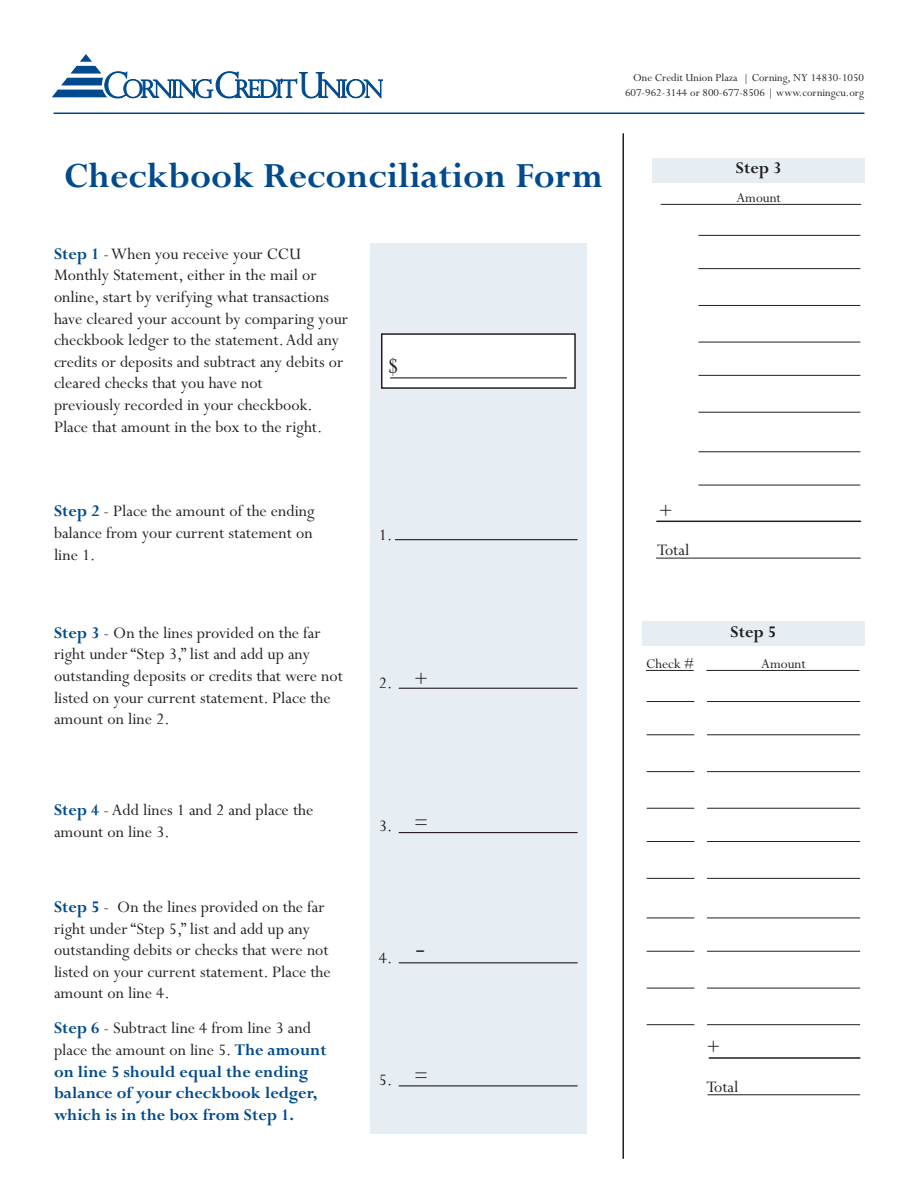
<style>
.page{position:relative;width:918px;height:1188px;background:#fff}
.page>*{position:absolute;margin:0;border:0;box-sizing:border-box;transform-origin:0 0}
.t1{font:700 39px "Perpetua Std";color:#004a8d}
.t2{font:39px "Perpetua Std";color:#231f20}
.t3{font:28.5px "Perpetua Std";color:#231f20}
.t4{font:21px "Perpetua Std";color:#231f20}
.t5{font:18px/21.6px "Perpetua Std";color:#231f20}
.t6{font:700 18px/21.6px "Perpetua Std";color:#004a8d}
.t7{font:700 18px "Perpetua Std";color:#231f20}
.t8{font:15px "Perpetua Std";color:#231f20}
.t9{font:12px/15px "Perpetua Std";color:#231f20;text-align:right}
.s1{font-weight:700;color:#004a8d}
.s2{font-weight:400;color:#231f20}
</style>
<div class="page">
<div style="left:370px;top:243px;width:216px;height:891px;background:#e6edf3"></div>
<svg style="left:52px;top:54px;width:331px;height:44px"></svg>
<hr style="left:54px;top:112px;width:810px;height:2px;background:#004a8d">
<div style="left:382px;top:334px;width:193px;height:54px;background:#fff"></div>
<div style="left:381px;top:333px;width:195px;height:56px;border:2px solid #231f20"></div>
<hr style="left:390px;top:377px;width:177px;height:1px;background:#231f20">
<hr style="left:395px;top:539px;width:182px;height:1px;background:#231f20">
<hr style="left:399px;top:688px;width:178px;height:1px;background:#231f20">
<hr style="left:399px;top:832px;width:178px;height:1px;background:#231f20">
<hr style="left:399px;top:962px;width:178px;height:1px;background:#231f20">
<hr style="left:399px;top:1085px;width:178px;height:1px;background:#231f20">
<hr style="left:622px;top:134px;width:2px;height:1024px;background:#231f20">
<div style="left:642px;top:621px;width:223px;height:24px;background:#e6edf3"></div>
<hr style="left:647px;top:701px;width:47px;height:1px;background:#231f20">
<hr style="left:647px;top:734px;width:47px;height:1px;background:#231f20">
<hr style="left:647px;top:771px;width:47px;height:1px;background:#231f20">
<hr style="left:647px;top:808px;width:47px;height:1px;background:#231f20">
<hr style="left:647px;top:841px;width:47px;height:1px;background:#231f20">
<hr style="left:647px;top:878px;width:47px;height:1px;background:#231f20">
<hr style="left:647px;top:918px;width:47px;height:1px;background:#231f20">
<hr style="left:647px;top:951px;width:47px;height:1px;background:#231f20">
<hr style="left:647px;top:988px;width:47px;height:1px;background:#231f20">
<hr style="left:647px;top:1024px;width:47px;height:1px;background:#231f20">
<hr style="left:646px;top:670px;width:47px;height:1px;background:#231f20">
<hr style="left:709px;top:1057px;width:151px;height:2px;background:#231f20">
<hr style="left:707px;top:701px;width:153px;height:1px;background:#231f20">
<hr style="left:707px;top:734px;width:153px;height:1px;background:#231f20">
<hr style="left:707px;top:771px;width:153px;height:1px;background:#231f20">
<hr style="left:707px;top:808px;width:153px;height:1px;background:#231f20">
<hr style="left:707px;top:841px;width:153px;height:1px;background:#231f20">
<hr style="left:707px;top:878px;width:153px;height:1px;background:#231f20">
<hr style="left:707px;top:918px;width:153px;height:1px;background:#231f20">
<hr style="left:707px;top:951px;width:153px;height:1px;background:#231f20">
<hr style="left:707px;top:988px;width:153px;height:1px;background:#231f20">
<hr style="left:707px;top:1024px;width:153px;height:1px;background:#231f20">
<hr style="left:708px;top:1094px;width:152px;height:1px;background:#231f20">
<hr style="left:707px;top:670px;width:152px;height:1px;background:#231f20">
<hr style="left:657px;top:521px;width:204px;height:1px;background:#231f20">
<hr style="left:656px;top:558px;width:204px;height:1px;background:#231f20">
<hr style="left:699px;top:235px;width:161px;height:1px;background:#231f20">
<hr style="left:699px;top:268px;width:161px;height:1px;background:#231f20">
<hr style="left:699px;top:305px;width:161px;height:1px;background:#231f20">
<hr style="left:699px;top:342px;width:161px;height:1px;background:#231f20">
<hr style="left:699px;top:375px;width:161px;height:1px;background:#231f20">
<hr style="left:699px;top:412px;width:161px;height:1px;background:#231f20">
<hr style="left:699px;top:451px;width:161px;height:1px;background:#231f20">
<hr style="left:699px;top:485px;width:161px;height:1px;background:#231f20">
<hr style="left:661px;top:204px;width:200px;height:1px;background:#231f20">
<div style="left:653px;top:158px;width:212px;height:24px;background:#e6edf3"></div>
<p class="t9" style="left:625px;top:71px;width:240px">One Credit Union Plaza | Corning, NY 14830-1050<br>607-962-3144 or 800-677-8506 | www.corningcu.org</p>
<p class="t1" style="left:64px;top:155px;width:540px">Checkbook Reconciliation Form</p>
<p class="t5" style="left:54px;top:243px;width:296px"><span class="s1">Step 1</span> - When you receive your CCU Monthly Statement, either in the mail or online, start by verifying what transactions have cleared your account by comparing your checkbook ledger to the statement. Add any credits or deposits and subtract any debits or cleared checks that you have not<br>previously recorded in your checkbook.<br>Place that amount in the box to the right.</p>
<p class="t3" style="left:387px;top:350px;width:15px">$</p>
<p class="t7" style="left:736px;top:158px;width:47px">Step 3</p>
<p class="t8" style="left:736px;top:190px;width:46px">Amount</p>
<p class="t5" style="left:54px;top:501px;width:262px;text-align:justify"><span class="s1">Step 2</span> - Place the amount of the ending balance from your current statement on line 1.</p>
<p class="t5" style="left:54px;top:623px;width:291px"><span class="s1">Step 3</span> - On the lines provided on the far right under “Step 3,” list and add up any outstanding deposits or credits that were not listed on your current statement. Place the amount on line 2.</p>
<p class="t5" style="left:379px;top:525px;width:15px">1.</p>
<p class="t5" style="left:379px;top:673px;width:15px">2.</p>
<p class="t4" style="left:414px;top:668px;width:16px">+</p>
<p class="t4" style="left:659px;top:500px;width:16px">+</p>
<p class="t5" style="left:657px;top:540px;width:34px">Total</p>
<p class="t8" style="left:646px;top:656px;width:49px">Check #</p>
<p class="t7" style="left:731px;top:622px;width:47px">Step 5</p>
<p class="t8" style="left:761px;top:656px;width:46px">Amount</p>
<p class="t5" style="left:54px;top:800px;width:261px"><span class="s1">Step 4</span> - Add lines 1 and 2 and place the amount on line 3.</p>
<p class="t5" style="left:54px;top:897px;width:278px"><span class="s1">Step 5</span> - On the lines provided on the far right under “Step 5,” list and add up any outstanding debits or checks that were not listed on your current statement. Place the amount on line 4.</p>
<p class="t6" style="left:54px;top:1018px;width:274px">Step 6 <span class="s2">- Subtract line 4 from line 3 and place the amount on line 5.</span> The amount on line 5 should equal the ending balance of your checkbook ledger, which is in the box from Step 1.</p>
<p class="t5" style="left:379px;top:816px;width:15px">3.</p>
<p class="t4" style="left:414px;top:812px;width:16px">=</p>
<p class="t5" style="left:379px;top:947px;width:15px">4.</p>
<p class="t2" style="left:414px;top:926px;width:14px">-</p>
<p class="t5" style="left:379px;top:1070px;width:15px">5.</p>
<p class="t4" style="left:414px;top:1066px;width:16px">=</p>
<p class="t4" style="left:706px;top:1036px;width:16px">+</p>
<p class="t5" style="left:706px;top:1077px;width:34px">Total</p>
</div>
